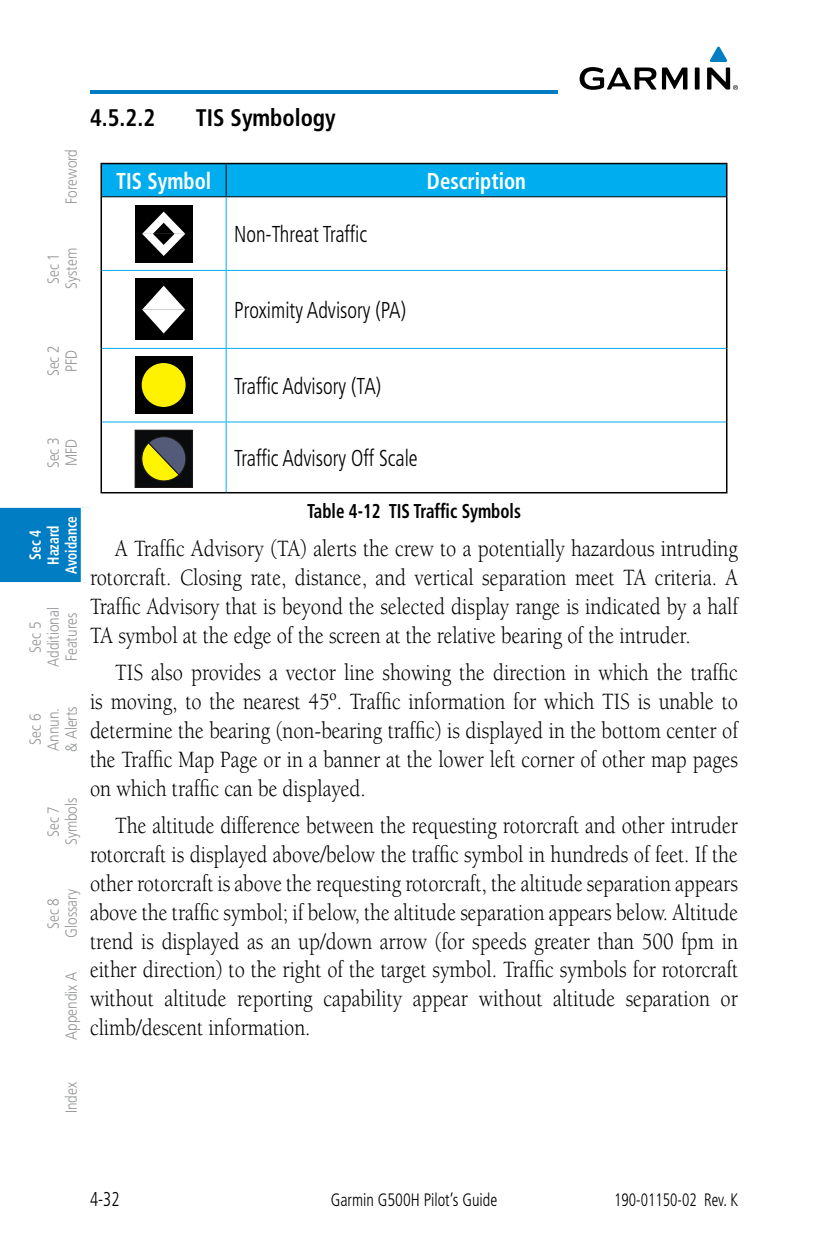
<style>
.page{position:relative;width:828px;height:1260px;background:#fff}
.page>*{position:absolute;margin:0;border:0;box-sizing:border-box;transform-origin:0 0}
.BODY_TEXT{font:24px/28.8px "Berkeley";color:#000;text-align:justify;scale:.85 1}
.Heading_4{font:700 condensed 24px "Frutiger";color:#000;scale:.95 1}
.Table_Entry_Left{font:300 condensed 23px "Frutiger";color:#000;scale:.9 1}
.Table_Entry_Centered{font:300 condensed 23px "Frutiger";color:#000;scale:.9 1}
.Table_Title_Centered{font:700 condensed 23px "Frutiger";color:#fff;scale:.9 1}
.t1{font:700 condensed 20px "Frutiger";color:#000;scale:.85 1}
.t2{font:300 condensed 20px "Frutiger";color:#000;scale:.85 1}
.t3{font:300 condensed 18px "Frutiger";color:#000;scale:.9 1}
.t4{font:300 condensed 18px "Frutiger";color:#000;scale:.85 1}
.t5{font:300 16px/18px "Frutiger";color:#939598;text-align:center;scale:.85 1}
.t6{font:700 condensed 16px/18px "Frutiger";color:#fff;text-align:center;scale:.85 1}
</style>
<div class="page">
<hr style="left:90px;top:90px;width:468px;height:4px;background:#007cc3">
<svg style="left:580px;top:47px;width:158px;height:43px"></svg>
<div style="left:0;top:499px;width:90px;height:92px;background:#007dc3"></div>
<div style="left:0;top:490px;width:99px;height:18px;background:#fff"></div>
<hr style="left:0;top:508px;width:1px;height:74px;background:#fff">
<div style="left:81px;top:508px;width:18px;height:74px;background:#fff"></div>
<div style="left:0;top:582px;width:99px;height:18px;background:#fff"></div>
<div style="left:102px;top:164px;width:624px;height:32px;background:#00aeef"></div>
<hr style="left:101px;top:163px;width:125px;height:1px;background:#000">
<hr style="left:101px;top:164px;width:1px;height:33px;background:#000">
<hr style="left:226px;top:163px;width:501px;height:1px;background:#000">
<hr style="left:726px;top:164px;width:1px;height:33px;background:#000">
<hr style="left:226px;top:164px;width:1px;height:32px;background:#000">
<hr style="left:102px;top:196px;width:124px;height:1px;background:#000">
<hr style="left:226px;top:196px;width:500px;height:1px;background:#000">
<hr style="left:726px;top:197px;width:1px;height:73px;background:#000">
<hr style="left:726px;top:270px;width:1px;height:78px;background:#000">
<hr style="left:726px;top:348px;width:1px;height:74px;background:#000">
<hr style="left:726px;top:422px;width:1px;height:70px;background:#000">
<hr style="left:101px;top:197px;width:1px;height:73px;background:#000">
<hr style="left:101px;top:270px;width:1px;height:78px;background:#000">
<hr style="left:101px;top:348px;width:1px;height:74px;background:#000">
<hr style="left:101px;top:422px;width:1px;height:70px;background:#000">
<hr style="left:101px;top:492px;width:125px;height:1px;background:#000">
<hr style="left:226px;top:492px;width:501px;height:1px;background:#000">
<hr style="left:226px;top:197px;width:1px;height:73px;background:#00aeef">
<hr style="left:102px;top:270px;width:124px;height:1px;background:#00aeef">
<hr style="left:226px;top:270px;width:500px;height:1px;background:#00aeef">
<hr style="left:226px;top:271px;width:1px;height:77px;background:#00aeef">
<hr style="left:102px;top:348px;width:124px;height:1px;background:#00aeef">
<hr style="left:226px;top:348px;width:500px;height:1px;background:#00aeef">
<hr style="left:226px;top:349px;width:1px;height:72px;background:#00aeef">
<hr style="left:102px;top:421px;width:124px;height:1px;background:#00aeef">
<hr style="left:226px;top:421px;width:500px;height:1px;background:#00aeef">
<hr style="left:226px;top:422px;width:1px;height:70px;background:#00aeef">
<div style="left:135px;top:205px;width:58px;height:57px;background:#000"></div>
<svg style="left:142px;top:212px;width:43px;height:44px"></svg>
<div style="left:135px;top:278px;width:58px;height:62px;background:#000"></div>
<svg style="left:142px;top:286px;width:43px;height:48px"></svg>
<div style="left:135px;top:356px;width:58px;height:58px;background:#000"></div>
<div style="left:142px;top:363px;width:44px;height:44px;background:#fff200;border-radius:50%"></div>
<div style="left:135px;top:430px;width:57px;height:58px;background:#0a0b0c"></div>
<div style="left:135px;top:430px;width:58px;height:58px;border:1px solid #1f1a17"></div>
<svg style="left:141px;top:436px;width:45px;height:45px"></svg>
<p class="t5" style="left:63px;top:204px;width:66px;rotate:-90deg">Foreword</p>
<p class="t5" style="left:45px;top:289px;width:49px;rotate:-90deg">Sec 1<br>System</p>
<p class="t5" style="left:45px;top:376px;width:38px;text-align:left;rotate:-90deg">Sec 2<br>PFD</p>
<p class="Heading_4" style="left:90px;top:103px;width:70px">4.5.2.2</p>
<p class="Heading_4" style="left:196px;top:103px;width:149px">TIS Symbology</p>
<p class="Table_Title_Centered" style="left:116px;top:167px;width:107px">TIS Symbol</p>
<p class="Table_Title_Centered" style="left:427px;top:167px;width:111px">Description</p>
<p class="Table_Entry_Left" style="left:234px;top:221px;width:149px">Non-Threat Traffic</p>
<p class="Table_Entry_Left" style="left:234px;top:297px;width:193px">Proximity Advisory (PA)</p>
<p class="Table_Entry_Left" style="left:234px;top:373px;width:165px">Traffic Advisory (TA)</p>
<p class="t5" style="left:45px;top:468px;width:38px;text-align:left;rotate:-90deg">Sec 3<br>MFD</p>
<p class="t6" style="left:26px;top:574px;width:69px;rotate:-90deg">Sec 4<br>Hazard<br>Avoidance</p>
<p class="t5" style="left:27px;top:667px;width:72px;rotate:-90deg">Sec 5<br>Additional<br>Features</p>
<p class="t5" style="left:27px;top:752px;width:56px;rotate:-90deg">Sec 6<br>Annun. &amp; Alerts</p>
<p class="t5" style="left:45px;top:845px;width:58px;rotate:-90deg">Sec 7<br>Symbols</p>
<p class="t5" style="left:45px;top:938px;width:58px;rotate:-90deg">Sec 8<br>Glossary</p>
<p class="t5" style="left:63px;top:1040px;width:82px;rotate:-90deg">Appendix A</p>
<p class="Table_Entry_Centered" style="left:234px;top:445px;width:206px">Traffic Advisory Off Scale</p>
<p class="t1" style="left:307px;top:500px;width:253px">Table 4-12 TIS Traffic Symbols</p>
<p class="BODY_TEXT" style="left:90px;top:535px;width:764px;text-indent:25px">A Traffic Advisory (TA) alerts the crew to a potentially hazardous intruding rotorcraft. Closing rate, distance, and vertical separation meet TA criteria. A Traffic Advisory that is beyond the selected display range is indicated by a half TA symbol at the edge of the screen at the relative bearing of the intruder.</p>
<p class="BODY_TEXT" style="left:90px;top:659px;width:764px;text-indent:25px">TIS also provides a vector line showing the direction in which the traffic is moving, to the nearest 45º. Traffic information for which TIS is unable to determine the bearing (non-bearing traffic) is displayed in the bottom center of the Traffic Map Page or in a banner at the lower left corner of other map pages on which traffic can be displayed.</p>
<p class="BODY_TEXT" style="left:90px;top:812px;width:764px;text-indent:25px">The altitude difference between the requesting rotorcraft and other intruder rotorcraft is displayed above/below the traffic symbol in hundreds of feet. If the other rotorcraft is above the requesting rotorcraft, the altitude separation appears above the traffic symbol; if below, the altitude separation appears below. Altitude trend is displayed as an up/down arrow (for speeds greater than 500 fpm in either direction) to the right of the target symbol. Traffic symbols for rotorcraft without altitude reporting capability appear without altitude separation or climb/descent information.</p>
<p class="t5" style="left:63px;top:1113px;width:38px;rotate:-90deg">Index</p>
<p class="t2" style="left:90px;top:1188px;width:36px">4-32</p>
<p class="t3" style="left:331px;top:1190px;width:186px">Garmin G500H Pilot’s Guide</p>
<p class="t4" style="left:614px;top:1190px;width:147px">190-01150-02 Rev. K</p>
</div>
